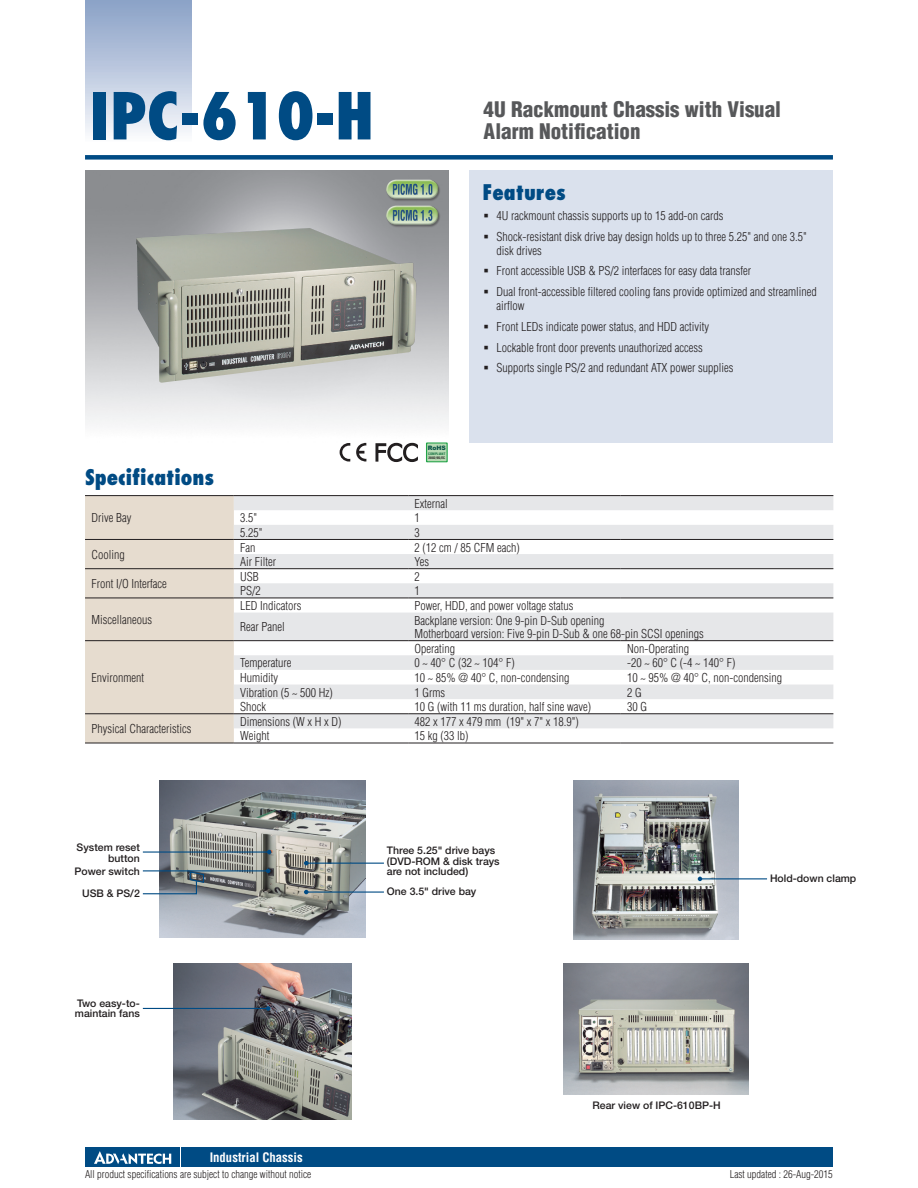
<style>
.page{position:relative;width:918px;height:1188px;background:#fff}
.page>*{position:absolute;margin:0;border:0;box-sizing:border-box;transform-origin:0 0}
.DS_Model_Name_1P{font:800 condensed 63px "Futura";color:#004b84}
.DS_Headline-1P{font:900 condensed 21px/22.5px "Helvetica";color:#57585a}
.DS_Paragraph_Header{font:800 condensed 21px "Futura";color:#004b84}
.t1{font:700 condensed 12.75px "Helvetica";color:#fff}
.DS_Tab-data{font:300 condensed 12px/14.2px "Helvetica";color:#231f20}
.DS_photo_text{font:500 10.5px/10.4px "Helvetica Neue";color:#231f20}
.t2{font:300 condensed 10.5px "Helvetica";color:#231f20}
.t3{font:900 6px "Arial";color:#0c5447}
.t4{font:700 condensed 3.3px/4.5px "Helvetica";color:#231f20;scale:1.11 1}
.s1{color:#0c6a39}
</style>
<div class="page">
<div style="left:85px;top:155px;width:748px;height:5px;background:#004b84"></div>
<div style="left:85px;top:0;width:106px;height:143px;background:linear-gradient(to bottom,#879fc5,#fafafd)"></div>
<div style="left:182px;top:1147px;width:651px;height:20px;background:#004b84"></div>
<div style="left:85px;top:1147px;width:95px;height:20px;background:#004b84"></div>
<svg style="left:94px;top:1151px;width:77px;height:13px"></svg>
<div style="left:470px;top:170px;width:363px;height:272px;background:#dae1ed"></div>
<img style="left:136px;top:228px;width:280px;height:155px">
<div style="left:85px;top:496px;width:149px;height:247px;background:#e6dccf"></div>
<svg style="left:234px;top:496px;width:599px;height:232px;fill:#e6e7e9"></svg>
<hr style="left:85px;top:743px;width:149px;height:1px;background:#231f20">
<hr style="left:234px;top:743px;width:174px;height:1px;background:#231f20">
<hr style="left:408px;top:743px;width:213px;height:1px;background:#231f20">
<hr style="left:621px;top:743px;width:212px;height:1px;background:#231f20">
<hr style="left:85px;top:495px;width:149px;height:1px;background:#231f20">
<hr style="left:234px;top:495px;width:174px;height:1px;background:#231f20">
<hr style="left:408px;top:495px;width:213px;height:1px;background:#231f20">
<hr style="left:621px;top:495px;width:212px;height:1px;background:#231f20">
<hr style="left:85px;top:539px;width:149px;height:1px;background:#231f20">
<hr style="left:234px;top:539px;width:174px;height:1px;background:#231f20">
<hr style="left:408px;top:539px;width:213px;height:1px;background:#231f20">
<hr style="left:621px;top:539px;width:212px;height:1px;background:#231f20">
<hr style="left:85px;top:568px;width:149px;height:1px;background:#231f20">
<hr style="left:234px;top:568px;width:174px;height:1px;background:#231f20">
<hr style="left:408px;top:568px;width:213px;height:1px;background:#231f20">
<hr style="left:621px;top:568px;width:212px;height:1px;background:#231f20">
<hr style="left:85px;top:598px;width:149px;height:1px;background:#231f20">
<hr style="left:234px;top:598px;width:174px;height:1px;background:#231f20">
<hr style="left:408px;top:598px;width:213px;height:1px;background:#231f20">
<hr style="left:621px;top:598px;width:212px;height:1px;background:#231f20">
<hr style="left:85px;top:640px;width:149px;height:1px;background:#231f20">
<hr style="left:85px;top:713px;width:149px;height:1px;background:#231f20">
<hr style="left:234px;top:640px;width:174px;height:1px;background:#231f20">
<hr style="left:408px;top:640px;width:213px;height:1px;background:#231f20">
<hr style="left:621px;top:640px;width:212px;height:1px;background:#231f20">
<hr style="left:234px;top:713px;width:174px;height:1px;background:#231f20">
<hr style="left:408px;top:713px;width:213px;height:1px;background:#231f20">
<hr style="left:621px;top:713px;width:212px;height:1px;background:#231f20">
<img style="left:375px;top:170px;width:73px;height:27px">
<img style="left:375px;top:197px;width:73px;height:38px">
<img style="left:160px;top:781px;width:205px;height:157px">
<img style="left:574px;top:781px;width:164px;height:158px">
<img style="left:174px;top:963px;width:177px;height:157px">
<img style="left:564px;top:963px;width:185px;height:131px">
<svg style="left:426px;top:442px;width:22px;height:20px"></svg>
<div style="left:427px;top:444px;width:20px;height:17px;background:#b8dbb4"></div>
<svg style="left:340px;top:443px;width:10px;height:19px"></svg>
<svg style="left:356px;top:443px;width:10px;height:19px"></svg>
<svg style="left:375px;top:442px;width:43px;height:20px"></svg>
<hr style="left:143px;top:851px;width:126px;height:2px;background:#004b84">
<svg style="left:267px;top:850px;width:4px;height:4px"></svg>
<hr style="left:143px;top:870px;width:125px;height:1px;background:#004b84">
<svg style="left:266px;top:869px;width:4px;height:4px"></svg>
<hr style="left:143px;top:1008px;width:125px;height:1px;background:#004b84">
<svg style="left:266px;top:1006px;width:4px;height:5px"></svg>
<svg style="left:142px;top:871px;width:63px;height:24px"></svg>
<hr style="left:306px;top:863px;width:78px;height:1px;background:#004b84">
<svg style="left:304px;top:861px;width:5px;height:4px"></svg>
<hr style="left:306px;top:892px;width:78px;height:1px;background:#004b84">
<svg style="left:304px;top:890px;width:5px;height:4px"></svg>
<hr style="left:700px;top:878px;width:67px;height:1px;background:#004b84">
<svg style="left:698px;top:877px;width:4px;height:4px"></svg>
<p class="DS_Model_Name_1P" style="left:89px;top:76px;width:286px">IPC-610-H</p>
<p class="DS_Headline-1P" style="left:484px;top:98px;width:299px">4U Rackmount Chassis with Visual<br>Alarm Notification</p>
<h2 class="DS_Paragraph_Header" style="left:482px;top:178px;width:85px">Features</h2>
<p class="DS_Tab-data" style="left:496px;top:208px;width:229px">4U rackmount chassis supports up to 15 add-on cards</p>
<p class="DS_Tab-data" style="left:496px;top:229px;width:312px">Shock-resistant disk drive bay design holds up to three 5.25" and one 3.5" disk drives</p>
<p class="DS_Tab-data" style="left:496px;top:264px;width:256px">Front accessible USB &amp; PS/2 interfaces for easy data transfer</p>
<p class="DS_Tab-data" style="left:496px;top:285px;width:322px">Dual front-accessible filtered cooling fans provide optimized and streamlined airflow</p>
<p class="DS_Tab-data" style="left:496px;top:319px;width:214px">Front LEDs indicate power status, and HDD activity</p>
<p class="DS_Tab-data" style="left:496px;top:340px;width:208px">Lockable front door prevents unauthorized access</p>
<p class="DS_Tab-data" style="left:496px;top:361px;width:239px">Supports single PS/2 and redundant ATX power supplies</p>
<p class="DS_Paragraph_Header" style="left:85px;top:463px;width:131px">Specifications</p>
<p class="DS_Tab-data" style="left:91px;top:511px;width:42px">Drive Bay</p>
<p class="DS_Tab-data" style="left:91px;top:547px;width:35px">Cooling</p>
<p class="DS_Tab-data" style="left:91px;top:577px;width:77px">Front I/O Interface</p>
<p class="DS_Tab-data" style="left:91px;top:613px;width:62px">Miscellaneous</p>
<p class="DS_Tab-data" style="left:91px;top:670px;width:54px">Environment</p>
<p class="DS_Tab-data" style="left:91px;top:722px;width:101px">Physical Characteristics</p>
<p class="t3" style="left:428px;top:444px;width:19px">RoHS</p>
<p class="t4" style="left:428px;top:451px;width:17px"><span class="s1">COMPLIANT<br></span>2002/95/EC</p>
<p class="DS_Tab-data" style="left:415px;top:496px;width:35px">External</p>
<p class="DS_Tab-data" style="left:240px;top:511px;width:19px">3.5"</p>
<p class="DS_Tab-data" style="left:415px;top:511px;width:7px">1</p>
<p class="DS_Tab-data" style="left:240px;top:525px;width:24px">5.25"</p>
<p class="DS_Tab-data" style="left:415px;top:525px;width:7px">3</p>
<p class="DS_Tab-data" style="left:240px;top:540px;width:17px">Fan</p>
<p class="DS_Tab-data" style="left:415px;top:540px;width:107px">2 (12 cm / 85 CFM each)</p>
<p class="DS_Tab-data" style="left:240px;top:555px;width:37px">Air Filter</p>
<p class="DS_Tab-data" style="left:415px;top:555px;width:16px">Yes</p>
<p class="DS_Tab-data" style="left:240px;top:569px;width:20px">USB</p>
<p class="DS_Tab-data" style="left:415px;top:569px;width:7px">2</p>
<p class="DS_Tab-data" style="left:240px;top:584px;width:22px">PS/2</p>
<p class="DS_Tab-data" style="left:415px;top:584px;width:7px">1</p>
<p class="DS_Tab-data" style="left:240px;top:598px;width:63px">LED Indicators</p>
<p class="DS_Tab-data" style="left:415px;top:598px;width:161px">Power, HDD, and power voltage status</p>
<p class="DS_Tab-data" style="left:240px;top:620px;width:46px">Rear Panel</p>
<p class="DS_Tab-data" style="left:415px;top:613px;width:191px">Backplane version: One 9-pin D-Sub opening</p>
<p class="DS_Tab-data" style="left:415px;top:627px;width:291px">Motherboard version: Five 9-pin D-Sub &amp; one 68-pin SCSI openings</p>
<p class="DS_Tab-data" style="left:415px;top:641px;width:42px">Operating</p>
<p class="DS_Tab-data" style="left:627px;top:641px;width:63px">Non-Operating</p>
<p class="DS_Tab-data" style="left:240px;top:656px;width:53px">Temperature</p>
<p class="DS_Tab-data" style="left:415px;top:656px;width:102px">0 ~ 40° C (32 ~ 104° F)</p>
<p class="DS_Tab-data" style="left:627px;top:656px;width:110px">-20 ~ 60° C (-4 ~ 140° F)</p>
<p class="DS_Tab-data" style="left:240px;top:670px;width:39px">Humidity</p>
<p class="DS_Tab-data" style="left:415px;top:670px;width:156px">10 ~ 85% @ 40° C, non-condensing</p>
<p class="DS_Tab-data" style="left:627px;top:670px;width:156px">10 ~ 95% @ 40° C, non-condensing</p>
<p class="DS_Tab-data" style="left:240px;top:685px;width:94px">Vibration (5 ~ 500 Hz)</p>
<p class="DS_Tab-data" style="left:415px;top:685px;width:32px">1 Grms</p>
<p class="DS_Tab-data" style="left:627px;top:685px;width:16px">2 G</p>
<p class="DS_Tab-data" style="left:240px;top:700px;width:27px">Shock</p>
<p class="DS_Tab-data" style="left:415px;top:700px;width:178px">10 G (with 11 ms duration, half sine wave)</p>
<p class="DS_Tab-data" style="left:627px;top:700px;width:21px">30 G</p>
<p class="DS_Tab-data" style="left:240px;top:714px;width:103px">Dimensions (W x H x D)</p>
<p class="DS_Tab-data" style="left:415px;top:714px;width:166px">482 x 177 x 479 mm (19" x 7" x 18.9")</p>
<p class="DS_Tab-data" style="left:240px;top:729px;width:31px">Weight</p>
<p class="DS_Tab-data" style="left:415px;top:729px;width:55px">15 kg (33 lb)</p>
<p class="DS_photo_text" style="left:77px;top:842px;width:65px;text-align:right">System reset button</p>
<p class="DS_photo_text" style="left:387px;top:845px;width:114px">Three 5.25" drive bays (DVD-ROM &amp; disk trays are not included)</p>
<p class="DS_photo_text" style="left:387px;top:886px;width:91px">One 3.5" drive bay</p>
<p class="DS_photo_text" style="left:75px;top:866px;width:67px">Power switch</p>
<p class="DS_photo_text" style="left:82px;top:888px;width:59px">USB &amp; PS/2</p>
<p class="DS_photo_text" style="left:75px;top:998px;width:66px">Two easy-to&shy;maintain fans</p>
<p class="t1" style="left:210px;top:1150px;width:95px">Industrial Chassis</p>
<p class="DS_photo_text" style="left:770px;top:873px;width:88px">Hold-down clamp</p>
<p class="DS_photo_text" style="left:593px;top:1100px;width:130px">Rear view of IPC-610BP-H</p>
<p class="t2" style="left:85px;top:1168px;width:228px">All product specifications are subject to change without notice</p>
<p class="t2" style="left:730px;top:1168px;width:105px">Last updated : 26-Aug-2015</p>
</div>
